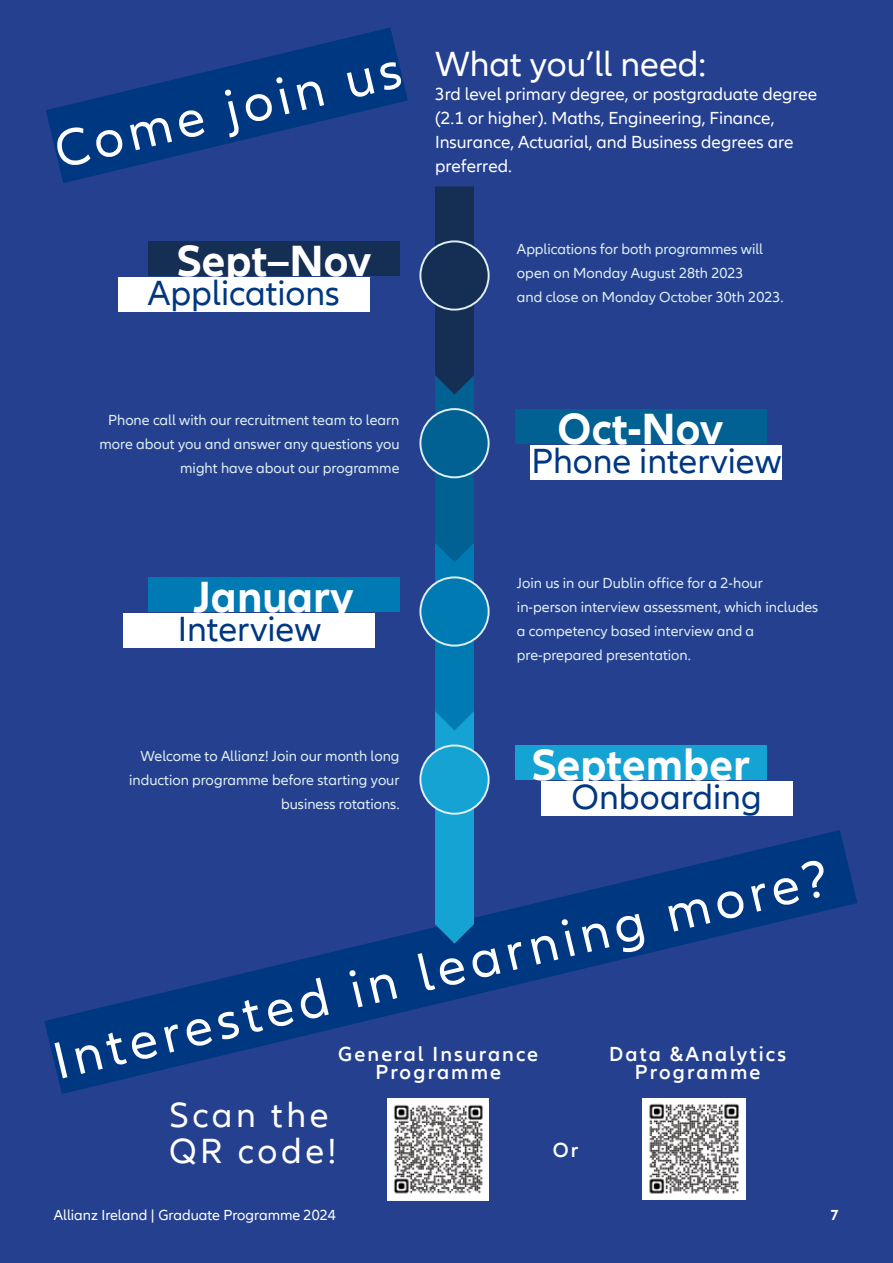
<style>
.page{position:relative;width:893px;height:1263px;background:#25408f}
.page>*{position:absolute;margin:0;border:0;box-sizing:border-box;transform-origin:0 0}
.t1{font:54px "Allianz Neo";color:#fff}
.t2{font:700 45px "Allianz Neo";color:#fff}
.t3{font:36px "Allianz Neo";color:#003781}
.t4{font:36px "Allianz Neo";color:#fff}
.t5{font:36px/36px "Allianz Neo";letter-spacing:.1em;color:#fff}
.t6{font:600 21px/18px "Allianz Neo";letter-spacing:.1em;color:#fff;text-align:center}
.t7{font:18px/24px "Allianz Neo";color:#fff}
.t8{font:15px/24px "Allianz Neo";color:#dfeff2}
.t9{font:15px "Allianz Neo";color:#fff}
.t10{font:700 15px "Allianz Neo";color:#fff}
</style>
<div class="page">
<svg style="left:46px;top:27px;width:362px;height:156px"></svg>
<svg style="left:44px;top:776px;width:814px;height:372px"></svg>
<svg style="left:419px;top:186px;width:71px;height:758px"></svg>
<div style="left:148px;top:241px;width:252px;height:34px;background:#152e54"></div>
<div style="left:515px;top:409px;width:251px;height:34px;background:#006192"></div>
<div style="left:148px;top:577px;width:252px;height:35px;background:#007ab3"></div>
<div style="left:515px;top:745px;width:251px;height:35px;background:#15a3d3"></div>
<div style="left:118px;top:277px;width:252px;height:34px;background:#fff"></div>
<div style="left:531px;top:445px;width:251px;height:34px;background:#fff"></div>
<div style="left:124px;top:613px;width:251px;height:34px;background:#fff"></div>
<div style="left:541px;top:781px;width:251px;height:34px;background:#fff"></div>
<img style="left:388px;top:1098px;width:101px;height:102px">
<img style="left:643px;top:1098px;width:102px;height:101px">
<h1 class="t1" style="left:48px;top:120px;width:356px;rotate:-13deg">Come join us</h1>
<h2 class="t2" style="left:176px;top:234px;width:197px">Sept–Nov</h2>
<h3 class="t3" style="left:148px;top:272px;width:193px">Applications</h3>
<h3 class="t4" style="left:435px;top:44px;width:273px">What you’ll need:</h3>
<p class="t7" style="left:435px;top:83px;width:384px">3rd level primary degree, or postgraduate degree (2.1 or higher). Maths, Engineering, Finance, Insurance, Actuarial, and Business degrees are preferred.</p>
<p class="t8" style="left:517px;top:237px;width:268px">Applications for both programmes will open on Monday August 28th 2023<br>and close on Monday October 30th 2023.</p>
<p class="t8" style="left:100px;top:408px;width:301px;text-align:right">Phone call with our recruitment team to learn more about you and answer any questions you might have about our programme</p>
<h2 class="t2" style="left:194px;top:570px;width:162px">January</h2>
<h3 class="t3" style="left:178px;top:608px;width:145px">Interview</h3>
<p class="t8" style="left:129px;top:745px;width:272px;text-align:right">Welcome to Allianz! Join our month long induction programme before starting your business rotations.</p>
<h2 class="t2" style="left:558px;top:402px;width:167px">Oct-Nov</h2>
<h3 class="t3" style="left:531px;top:440px;width:252px">Phone interview</h3>
<p class="t8" style="left:517px;top:571px;width:303px">Join us in our Dublin office for a 2-hour in-person interview assessment, which includes a competency based interview and a pre-prepared presentation.</p>
<h2 class="t2" style="left:531px;top:738px;width:220px">September</h2>
<h3 class="t3" style="left:572px;top:776px;width:192px">Onboarding</h3>
<h1 class="t1" style="left:47px;top:1029px;width:797px;rotate:-13deg">Interested in learning more?</h1>
<h3 class="t6" style="left:338px;top:1045px;width:202px">General Insurance<br>Programme</h3>
<h3 class="t6" style="left:609px;top:1045px;width:179px">Data &amp;Analytics<br>Programme</h3>
<h3 class="t5" style="left:169px;top:1098px;width:169px">Scan the<br>QR code!</h3>
<h3 class="t6" style="left:553px;top:1141px;width:27px">Or</h3>
<p class="t9" style="left:54px;top:1207px;width:283px">Allianz Ireland | Graduate Programme 2024</p>
<p class="t10" style="left:831px;top:1207px;width:10px">7</p>
</div>
